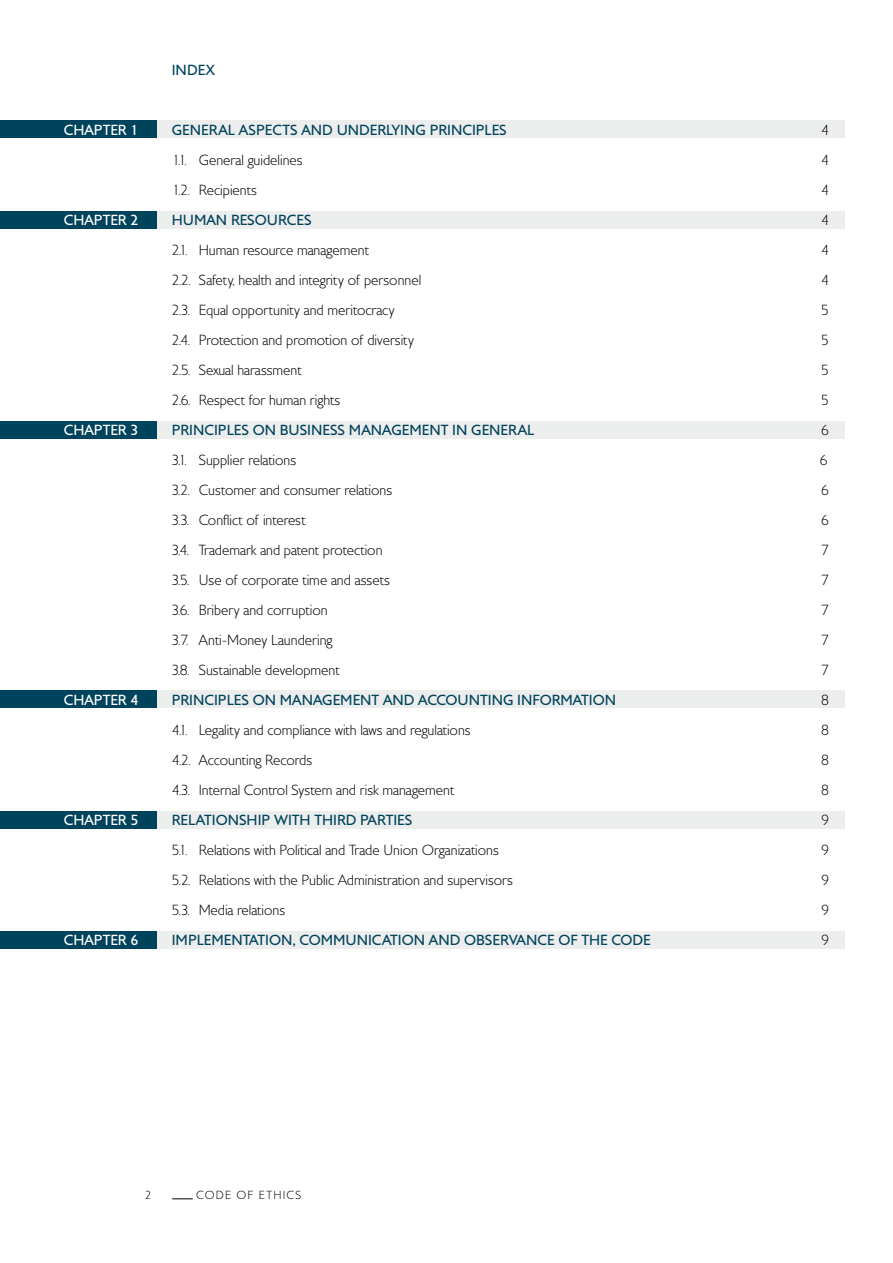
<style>
.page{position:relative;width:893px;height:1263px;background:#fff}
.page>*{position:absolute;margin:0;border:0;box-sizing:border-box;transform-origin:0 0}
.t1{font:300 15px "Benetton";color:#000}
.t2{font:15px "Benetton";color:#00435c}
.t3{font:15px "Benetton";color:#fff}
.t4{font:300 12px "Benetton";letter-spacing:.1em;color:#000}
</style>
<div class="page">
<div style="left:0;top:121px;width:157px;height:17px;background:#00435c"></div>
<div style="left:0;top:212px;width:157px;height:17px;background:#00435c"></div>
<div style="left:0;top:421px;width:157px;height:17px;background:#00435c"></div>
<div style="left:0;top:691px;width:157px;height:17px;background:#00435c"></div>
<div style="left:0;top:811px;width:157px;height:17px;background:#00435c"></div>
<div style="left:0;top:931px;width:157px;height:17px;background:#00435c"></div>
<div style="left:157px;top:121px;width:688px;height:17px;background:#eceded"></div>
<div style="left:157px;top:212px;width:688px;height:17px;background:#eceded"></div>
<div style="left:157px;top:421px;width:688px;height:17px;background:#eceded"></div>
<div style="left:157px;top:691px;width:688px;height:17px;background:#eceded"></div>
<div style="left:157px;top:811px;width:688px;height:17px;background:#eceded"></div>
<div style="left:157px;top:931px;width:688px;height:17px;background:#eceded"></div>
<svg style="left:172px;top:1198px;width:21px;height:1px"></svg>
<p class="t2" style="left:172px;top:61px;width:45px">INDEX</p>
<p class="t3" style="left:64px;top:121px;width:76px">CHAPTER 1</p>
<p class="t2" style="left:172px;top:121px;width:337px">GENERAL ASPECTS AND UNDERLYING PRINCIPLES</p>
<p class="t1" style="left:821px;top:122px;width:9px">4</p>
<p class="t1" style="left:172px;top:152px;width:132px">1.1. General guidelines</p>
<p class="t1" style="left:821px;top:152px;width:9px">4</p>
<p class="t1" style="left:172px;top:182px;width:87px">1.2. Recipients</p>
<p class="t1" style="left:821px;top:182px;width:9px">4</p>
<p class="t3" style="left:64px;top:211px;width:76px">CHAPTER 2</p>
<p class="t2" style="left:172px;top:211px;width:141px">HUMAN RESOURCES</p>
<p class="t1" style="left:821px;top:212px;width:9px">4</p>
<p class="t1" style="left:172px;top:242px;width:199px">2.1. Human resource management</p>
<p class="t1" style="left:821px;top:242px;width:9px">4</p>
<p class="t1" style="left:172px;top:272px;width:251px">2.2. Safety, health and integrity of personnel</p>
<p class="t1" style="left:821px;top:272px;width:9px">4</p>
<p class="t1" style="left:172px;top:302px;width:224px">2.3. Equal opportunity and meritocracy</p>
<p class="t1" style="left:821px;top:302px;width:9px">5</p>
<p class="t1" style="left:172px;top:332px;width:244px">2.4. Protection and promotion of diversity</p>
<p class="t1" style="left:821px;top:332px;width:9px">5</p>
<p class="t1" style="left:172px;top:362px;width:131px">2.5. Sexual harassment</p>
<p class="t1" style="left:821px;top:362px;width:9px">5</p>
<p class="t1" style="left:172px;top:392px;width:170px">2.6. Respect for human rights</p>
<p class="t1" style="left:821px;top:392px;width:9px">5</p>
<p class="t3" style="left:64px;top:421px;width:76px">CHAPTER 3</p>
<p class="t2" style="left:172px;top:421px;width:364px">PRINCIPLES ON BUSINESS MANAGEMENT IN GENERAL</p>
<p class="t1" style="left:821px;top:422px;width:9px">6</p>
<p class="t1" style="left:172px;top:452px;width:126px">3.1. Supplier relations</p>
<p class="t1" style="left:820px;top:452px;width:9px">6</p>
<p class="t1" style="left:172px;top:482px;width:222px">3.2. Customer and consumer relations</p>
<p class="t1" style="left:821px;top:482px;width:9px">6</p>
<p class="t1" style="left:172px;top:512px;width:135px">3.3. Conflict of interest</p>
<p class="t1" style="left:821px;top:512px;width:9px">6</p>
<p class="t1" style="left:172px;top:542px;width:212px">3.4. Trademark and patent protection</p>
<p class="t1" style="left:821px;top:542px;width:9px">7</p>
<p class="t1" style="left:172px;top:572px;width:220px">3.5. Use of corporate time and assets</p>
<p class="t1" style="left:821px;top:572px;width:9px">7</p>
<p class="t1" style="left:172px;top:602px;width:157px">3.6. Bribery and corruption</p>
<p class="t1" style="left:821px;top:602px;width:9px">7</p>
<p class="t1" style="left:172px;top:632px;width:162px">3.7. Anti-Money Laundering</p>
<p class="t1" style="left:821px;top:632px;width:9px">7</p>
<p class="t1" style="left:172px;top:662px;width:169px">3.8. Sustainable development</p>
<p class="t1" style="left:821px;top:662px;width:9px">7</p>
<p class="t3" style="left:64px;top:691px;width:76px">CHAPTER 4</p>
<p class="t2" style="left:172px;top:691px;width:446px">PRINCIPLES ON MANAGEMENT AND ACCOUNTING INFORMATION</p>
<p class="t1" style="left:821px;top:692px;width:9px">8</p>
<p class="t1" style="left:172px;top:722px;width:300px">4.1. Legality and compliance with laws and regulations</p>
<p class="t1" style="left:821px;top:722px;width:9px">8</p>
<p class="t1" style="left:172px;top:752px;width:142px">4.2. Accounting Records</p>
<p class="t1" style="left:821px;top:752px;width:9px">8</p>
<p class="t1" style="left:172px;top:782px;width:284px">4.3. Internal Control System and risk management</p>
<p class="t1" style="left:821px;top:782px;width:9px">8</p>
<p class="t3" style="left:64px;top:811px;width:76px">CHAPTER 5</p>
<p class="t2" style="left:172px;top:811px;width:242px">RELATIONSHIP WITH THIRD PARTIES</p>
<p class="t1" style="left:821px;top:812px;width:9px">9</p>
<p class="t1" style="left:172px;top:842px;width:328px">5.1. Relations with Political and Trade Union Organizations</p>
<p class="t1" style="left:821px;top:842px;width:9px">9</p>
<p class="t1" style="left:172px;top:872px;width:342px">5.2. Relations with the Public Administration and supervisors</p>
<p class="t1" style="left:821px;top:872px;width:9px">9</p>
<p class="t1" style="left:172px;top:902px;width:115px">5.3. Media relations</p>
<p class="t1" style="left:821px;top:902px;width:9px">9</p>
<p class="t3" style="left:64px;top:931px;width:76px">CHAPTER 6</p>
<p class="t2" style="left:172px;top:931px;width:481px">IMPLEMENTATION, COMMUNICATION AND OBSERVANCE OF THE CODE</p>
<p class="t1" style="left:821px;top:932px;width:9px">9</p>
<p class="t4" style="left:145px;top:1188px;width:8px">2</p>
<p class="t4" style="left:196px;top:1188px;width:106px">CODE OF ETHICS</p>
</div>
